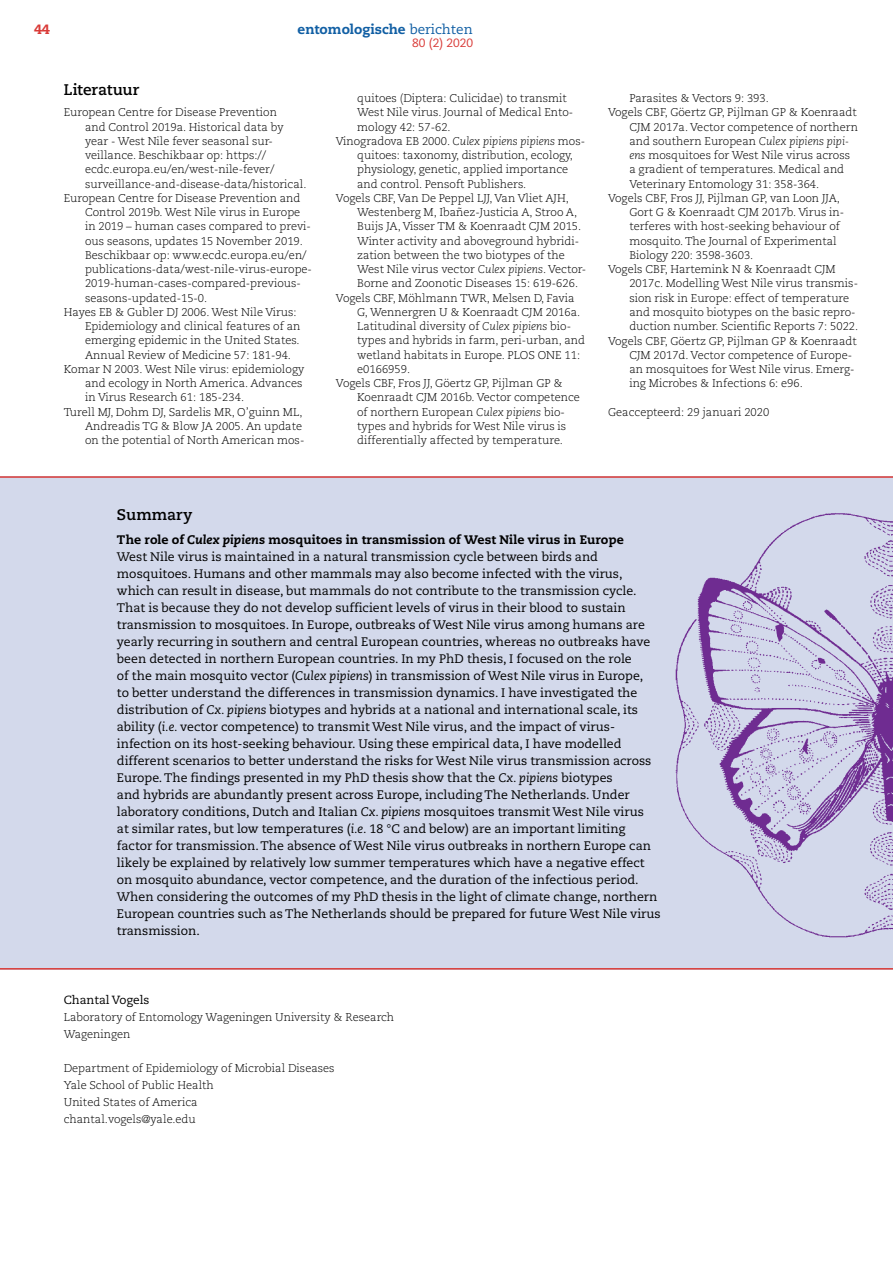
<style>
.page{position:relative;width:893px;height:1263px;background:#fff}
.page>*{position:absolute;margin:0;border:0;box-sizing:border-box;transform-origin:0 0}
.t1{font:700 15.3px "Caecilia LT Std";color:#000}
.t2{font:800 13.5px "Caecilia LT Std";color:#115fa4}
.t3{font:800 13.5px "Caecilia LT Std";color:#d93a37}
.t4{font:12.3px/17px "Caecilia LT Std";color:#000}
.t5{font:12px "Caecilia LT Std";color:#d93a37}
.t6{font:11.85px "Caecilia LT Std";color:#000}
.t7{font:300 11.25px/17px "Caecilia LT Std";color:#000}
.s1{font-weight:400}
.s2{font-style:italic}
.s3{font-weight:800}
.s4{font-weight:800;font-style:italic}
</style>
<div class="page">
<div style="left:0;top:476px;width:893px;height:493px;background:#d3d9eb"></div>
<img style="left:675px;top:513px;width:218px;height:425px">
<hr style="left:0;top:968px;width:893px;height:1px;background:#d93a37">
<hr style="left:0;top:476px;width:893px;height:2px;background:#d93a37">
<p class="t3" style="left:34px;top:21px;width:17px">44</p>
<p class="t2" style="left:298px;top:21px;width:177px">entomologische <span class="s1">berichten</span></p>
<p class="t5" style="left:412px;top:36px;width:62px">80 (2) 2020</p>
<h1 class="t1" style="left:64px;top:80px;width:77px">Literatuur</h1>
<p class="t7" style="left:64px;top:104px;width:215px">European Centre for Disease Prevention</p>
<p class="t7" style="left:85px;top:118px;width:200px">and Control 2019a. Historical data by</p>
<p class="t7" style="left:85px;top:133px;width:189px">year - West Nile fever seasonal sur-</p>
<p class="t7" style="left:85px;top:147px;width:183px">veillance. Beschikbaar op: https://</p>
<p class="t7" style="left:85px;top:161px;width:191px">ecdc.europa.eu/en/west-nile-fever/</p>
<p class="t7" style="left:85px;top:175px;width:223px">surveillance-and-disease-data/historical.</p>
<p class="t7" style="left:64px;top:190px;width:238px">European Centre for Disease Prevention and</p>
<p class="t7" style="left:85px;top:204px;width:217px">Control 2019b. West Nile virus in Europe</p>
<p class="t7" style="left:85px;top:218px;width:227px">in 2019 – human cases compared to previ-</p>
<p class="t7" style="left:85px;top:232px;width:219px">ous seasons, updates 15 November 2019.</p>
<p class="t7" style="left:85px;top:247px;width:223px">Beschikbaar op: www.ecdc.europa.eu/en/</p>
<p class="t7" style="left:85px;top:261px;width:228px">publications-data/west-nile-virus-europe-</p>
<p class="t7" style="left:85px;top:275px;width:217px">2019-human-cases-compared-previous-</p>
<p class="t7" style="left:85px;top:290px;width:124px">seasons-updated-15-0.</p>
<p class="t7" style="left:64px;top:304px;width:234px">Hayes EB &amp; Gubler DJ 2006. West Nile Virus:</p>
<p class="t7" style="left:85px;top:318px;width:217px">Epidemiology and clinical features of an</p>
<p class="t7" style="left:85px;top:332px;width:216px">emerging epidemic in the United States.</p>
<p class="t7" style="left:85px;top:347px;width:208px">Annual Review of Medicine 57: 181-94.</p>
<p class="t7" style="left:64px;top:361px;width:242px">Komar N 2003. West Nile virus: epidemiology</p>
<p class="t7" style="left:85px;top:375px;width:219px">and ecology in North America. Advances</p>
<p class="t7" style="left:85px;top:389px;width:161px">in Virus Research 61: 185-234.</p>
<p class="t7" style="left:64px;top:404px;width:240px">Turell MJ, Dohm DJ, Sardelis MR, O’guinn ML,</p>
<p class="t7" style="left:85px;top:418px;width:219px">Andreadis TG &amp; Blow JA 2005. An update</p>
<p class="t7" style="left:85px;top:432px;width:221px">on the potential of North American mos-</p>
<p class="t7" style="left:357px;top:90px;width:211px">quitoes (Diptera: Culicidae) to transmit</p>
<p class="t7" style="left:357px;top:104px;width:218px">West Nile virus. Journal of Medical Ento-</p>
<p class="t7" style="left:357px;top:118px;width:95px">mology 42: 57-62.</p>
<p class="t7" style="left:336px;top:133px;width:251px">Vinogradova EB 2000. <span class="s2">Culex pipiens pipiens</span> mos-</p>
<p class="t7" style="left:357px;top:147px;width:217px">quitoes: taxonomy, distribution, ecology,</p>
<p class="t7" style="left:357px;top:161px;width:213px">physiology, genetic, applied importance</p>
<p class="t7" style="left:357px;top:176px;width:171px">and control. Pensoft Publishers.</p>
<p class="t7" style="left:336px;top:190px;width:234px">Vogels CBF, Van De Peppel LJJ, Van Vliet AJH,</p>
<p class="t7" style="left:357px;top:204px;width:221px">Westenberg M, Ibañez-Justicia A, Stroo A,</p>
<p class="t7" style="left:357px;top:218px;width:226px">Buijs JA, Visser TM &amp; Koenraadt CJM 2015.</p>
<p class="t7" style="left:357px;top:233px;width:223px">Winter activity and aboveground hybridi-</p>
<p class="t7" style="left:357px;top:247px;width:209px">zation between the two biotypes of the</p>
<p class="t7" style="left:357px;top:261px;width:230px">West Nile virus vector <span class="s2">Culex pipiens</span>. Vector-</p>
<p class="t7" style="left:357px;top:275px;width:222px">Borne and Zoonotic Diseases 15: 619-626.</p>
<p class="t7" style="left:336px;top:290px;width:240px">Vogels CBF, Möhlmann TWR, Melsen D, Favia</p>
<p class="t7" style="left:357px;top:304px;width:225px">G, Wennergren U &amp; Koenraadt CJM 2016a.</p>
<p class="t7" style="left:357px;top:318px;width:215px">Latitudinal diversity of <span class="s2">Culex pipiens</span> bio-</p>
<p class="t7" style="left:357px;top:332px;width:229px">types and hybrids in farm, peri-urban, and</p>
<p class="t7" style="left:357px;top:347px;width:224px">wetland habitats in Europe. PLOS ONE 11:</p>
<p class="t7" style="left:357px;top:361px;width:54px">e0166959.</p>
<p class="t7" style="left:336px;top:375px;width:228px">Vogels CBF, Fros JJ, Göertz GP, Pijlman GP &amp;</p>
<p class="t7" style="left:357px;top:389px;width:224px">Koenraadt CJM 2016b. Vector competence</p>
<p class="t7" style="left:357px;top:404px;width:209px">of northern European <span class="s2">Culex pipiens</span> bio-</p>
<p class="t7" style="left:357px;top:418px;width:211px">types and hybrids for West Nile virus is</p>
<p class="t7" style="left:357px;top:432px;width:207px">differentially affected by temperature.</p>
<p class="t7" style="left:629px;top:90px;width:141px">Parasites &amp; Vectors 9: 393.</p>
<p class="t7" style="left:608px;top:104px;width:250px">Vogels CBF, Göertz GP, Pijlman GP &amp; Koenraadt</p>
<p class="t7" style="left:629px;top:119px;width:230px">CJM 2017a. Vector competence of northern</p>
<p class="t7" style="left:629px;top:133px;width:221px">and southern European <span class="s2">Culex pipiens pipi-</span></p>
<p class="t7" style="left:629px;top:147px;width:222px"><span class="s2">ens</span> mosquitoes for West Nile virus across</p>
<p class="t7" style="left:629px;top:161px;width:216px">a gradient of temperatures. Medical and</p>
<p class="t7" style="left:629px;top:176px;width:191px">Veterinary Entomology 31: 358-364.</p>
<p class="t7" style="left:608px;top:190px;width:233px">Vogels CBF, Fros JJ, Pijlman GP, van Loon JJA,</p>
<p class="t7" style="left:629px;top:204px;width:216px">Gort G &amp; Koenraadt CJM 2017b. Virus in-</p>
<p class="t7" style="left:629px;top:218px;width:212px">terferes with host-seeking behaviour of</p>
<p class="t7" style="left:629px;top:233px;width:209px">mosquito. The Journal of Experimental</p>
<p class="t7" style="left:629px;top:247px;width:126px">Biology 220: 3598-3603.</p>
<p class="t7" style="left:608px;top:261px;width:229px">Vogels CBF, Hartemink N &amp; Koenraadt CJM</p>
<p class="t7" style="left:629px;top:275px;width:230px">2017c. Modelling West Nile virus transmis-</p>
<p class="t7" style="left:629px;top:290px;width:221px">sion risk in Europe: effect of temperature</p>
<p class="t7" style="left:629px;top:304px;width:228px">and mosquito biotypes on the basic repro-</p>
<p class="t7" style="left:629px;top:318px;width:230px">duction number. Scientific Reports 7: 5022.</p>
<p class="t7" style="left:608px;top:332px;width:250px">Vogels CBF, Göertz GP, Pijlman GP &amp; Koenraadt</p>
<p class="t7" style="left:629px;top:347px;width:224px">CJM 2017d. Vector competence of Europe-</p>
<p class="t7" style="left:629px;top:361px;width:227px">an mosquitoes for West Nile virus. Emerg-</p>
<p class="t7" style="left:629px;top:375px;width:175px">ing Microbes &amp; Infections 6: e96.</p>
<p class="t7" style="left:608px;top:404px;width:163px">Geaccepteerd: 29 januari 2020</p>
<h1 class="t1" style="left:117px;top:505px;width:77px">Summary</h1>
<p class="t4" style="left:117px;top:532px;width:545px"><span class="s3">The role of</span> <span class="s4">Culex pipiens</span> <span class="s3">mosquitoes in transmission of West Nile virus in Europe<br></span>West Nile virus is maintained in a natural transmission cycle between birds and mosquitoes. Humans and other mammals may also become infected with the virus, which can result in disease, but mammals do not contribute to the transmission cycle.<br>That is because they do not develop sufficient levels of virus in their blood to sustain transmission to mosquitoes. In Europe, outbreaks of West Nile virus among humans are yearly recurring in southern and central European countries, whereas no outbreaks have been detected in northern European countries. In my PhD thesis, I focused on the role<br>of the main mosquito vector (<span class="s2">Culex pipiens</span>) in transmission of West Nile virus in Europe,<br>to better understand the differences in transmission dynamics. I have investigated the distribution of <span class="s2">Cx. pipiens</span> biotypes and hybrids at a national and international scale, its ability (<span class="s2">i.e.</span> vector competence) to transmit West Nile virus, and the impact of virus&shy;infection on its host-seeking behaviour. Using these empirical data, I have modelled different scenarios to better understand the risks for West Nile virus transmission across Europe. The findings presented in my PhD thesis show that the <span class="s2">Cx. pipiens</span> biotypes<br>and hybrids are abundantly present across Europe, including The Netherlands. Under laboratory conditions, Dutch and Italian <span class="s2">Cx. pipiens</span> mosquitoes transmit West Nile virus<br>at similar rates, but low temperatures (<span class="s2">i.e.</span> 18 °C and below) are an important limiting factor for transmission. The absence of West Nile virus outbreaks in northern Europe can likely be explained by relatively low summer temperatures which have a negative effect on mosquito abundance, vector competence, and the duration of the infectious period.<br>When considering the outcomes of my PhD thesis in the light of climate change, northern European countries such as The Netherlands should be prepared for future West Nile virus transmission.</p>
<p class="t6" style="left:64px;top:992px;width:87px">Chantal Vogels</p>
<p class="t7" style="left:64px;top:1008px;width:332px">Laboratory of Entomology Wageningen University &amp; Research<br>Wageningen</p>
<p class="t7" style="left:64px;top:1059px;width:272px">Department of Epidemiology of Microbial Diseases<br>Yale School of Public Health<br>United States of America<br>chantal.vogels@yale.edu</p>
</div>
